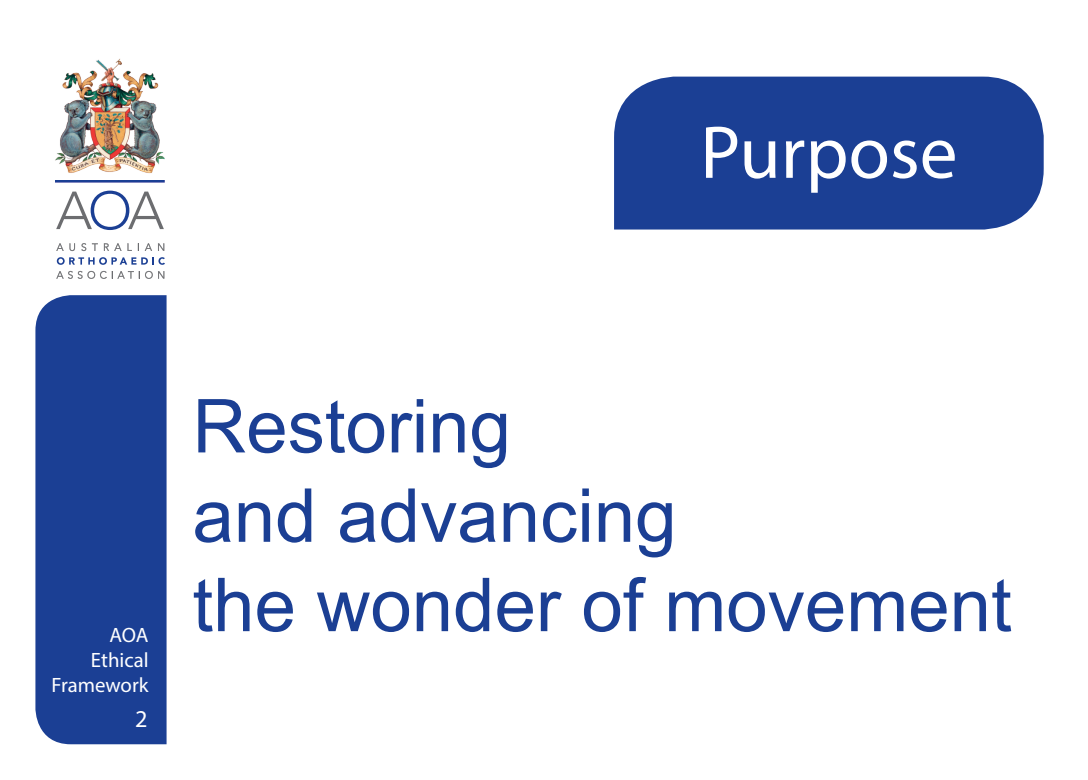
<style>
.page{position:relative;width:1088px;height:780px;background:#fff}
.page>*{position:absolute;margin:0;border:0;box-sizing:border-box;transform-origin:0 0}
.t1{font:75.38px "Myriad Pro";color:#fff}
.t2{font:74.38px/89.4px "Arial";color:#1b3f94}
.t3{font:24.25px "Myriad Pro";color:#fff}
.t4{font:20.75px/24.9px "Myriad Pro";color:#fff;text-align:right}
</style>
<div class="page">
<img style="left:56px;top:181px;width:108px;height:1px">
<svg style="left:56px;top:243px;width:19px;height:8px"></svg>
<svg style="left:81px;top:243px;width:5px;height:8px"></svg>
<svg style="left:92px;top:243px;width:6px;height:8px"></svg>
<svg style="left:104px;top:243px;width:28px;height:8px"></svg>
<svg style="left:145px;top:243px;width:7px;height:8px"></svg>
<svg style="left:158px;top:243px;width:6px;height:8px"></svg>
<svg style="left:57px;top:257px;width:108px;height:8px"></svg>
<svg style="left:56px;top:271px;width:108px;height:8px"></svg>
<svg style="left:56px;top:191px;width:108px;height:39px"></svg>
<img style="left:55px;top:58px;width:110px;height:115px">
<div style="left:35px;top:295px;width:132px;height:449px;background:#1b3f94"></div>
<div style="left:614px;top:77px;width:430px;height:152px;background:#1b3f94"></div>
<p class="t1" style="left:700px;top:106px;width:259px">Purpose</p>
<p class="t4" style="left:51px;top:622px;width:99px">AOA<br>Ethical<br>Framework</p>
<p class="t3" style="left:135px;top:704px;width:14px">2</p>
<p class="t2" style="left:192px;top:381px;width:821px">Restoring<br>and advancing<br>the wonder of movement</p>
</div>
